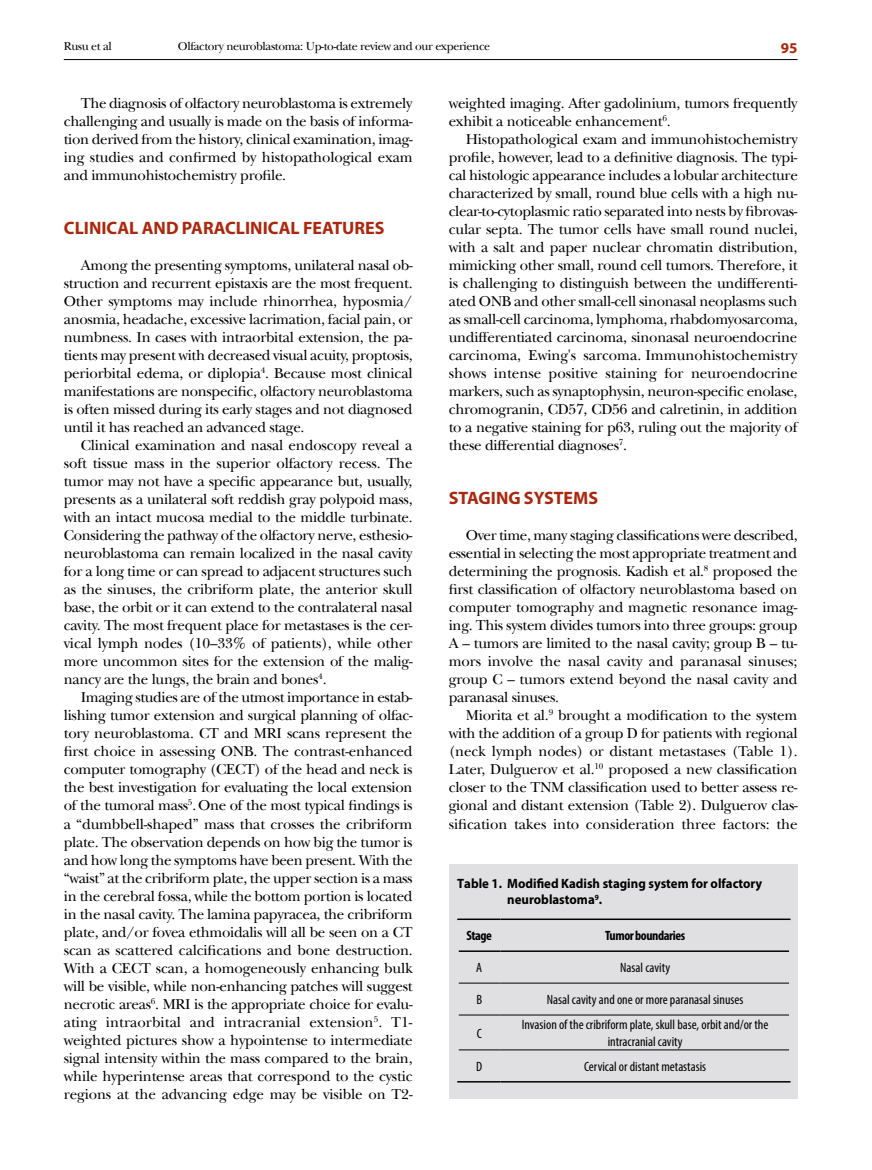
<style>
.page{position:relative;width:872px;height:1170px;background:#fff}
.page>*{position:absolute;margin:0;border:0;box-sizing:border-box;transform-origin:0 0}
.t1{font:700 18px "Myriad Pro";color:#ab270d}
.t2{font:15px/18px "Baskerville Std RO";letter-spacing:-.02em;color:#000;text-align:justify}
.t3{font:700 15px "Myriad Pro";color:#ab270d}
.t4{font:condensed 13.5px/16.2px "Myriad Pro";color:#000;text-align:center}
.t5{font:700 13.5px/16.5px "Myriad Pro";color:#000;scale:.95 1}
.t6{font:700 condensed 13.5px "Myriad Pro";letter-spacing:-.03em;color:#000}
.t7{font:12px "Baskerville Std RO";letter-spacing:-.03em;color:#000}
.s1{font-family:"Minion Pro"}
</style>
<div class="page">
<hr style="left:64px;top:59px;width:733px;height:1px;background:#000">
<div style="left:449px;top:864px;width:348px;height:234px;background:#e0e0e2"></div>
<hr style="left:459px;top:982px;width:41px;height:1px;background:#000">
<hr style="left:500px;top:982px;width:289px;height:1px;background:#000">
<hr style="left:459px;top:1014px;width:41px;height:1px;background:#000">
<hr style="left:500px;top:1014px;width:289px;height:1px;background:#000">
<hr style="left:459px;top:1049px;width:41px;height:1px;background:#000">
<hr style="left:500px;top:1049px;width:289px;height:1px;background:#000">
<hr style="left:457px;top:918px;width:43px;height:1px;background:#000">
<hr style="left:500px;top:918px;width:290px;height:1px;background:#000">
<hr style="left:459px;top:950px;width:41px;height:1px;background:#000">
<hr style="left:500px;top:950px;width:289px;height:1px;background:#000">
<hr style="left:457px;top:1080px;width:43px;height:2px;background:#000">
<hr style="left:500px;top:1080px;width:290px;height:2px;background:#000">
<p class="t7" style="left:64px;top:39px;width:50px">Rusu et al</p>
<p class="t7" style="left:178px;top:39px;width:314px">Olfactory neuroblastoma: Up-to-date review and our experience</p>
<p class="t3" style="left:781px;top:38px;width:18px">95</p>
<p class="t2" style="left:64px;top:94px;width:350px;text-indent:17px">The diagnosis of olfactory neuroblastoma is extremely challenging and usually is made on the basis of informa&shy;tion derived from the history, clinical examination, imag&shy;ing studies and confirmed by histopathological exam and immunohistochemistry profile.</p>
<p class="t1" style="left:64px;top:216px;width:322px">CLINICAL AND PARACLINICAL FEATURES</p>
<p class="t2" style="left:64px;top:256px;width:350px;text-indent:17px">Among the presenting symptoms, unilateral nasal ob&shy;struction and recurrent epistaxis are the most frequent.<br>Other symptoms may include rhinorrhea, hyposmia/ anosmia, headache, excessive lacrimation, facial pain, or numbness. In cases with intraorbital extension, the pa&shy;tients may present with decreased visual acuity, proptosis, periorbital edema, or diplopia<sup>4</sup>. Because most clinical manifestations are nonspecific, olfactory neuroblastoma is often missed during its early stages and not diagnosed until it has reached an advanced stage.</p>
<p class="t2" style="left:64px;top:436px;width:350px;text-indent:17px">Clinical examination and nasal endoscopy reveal a soft tissue mass in the superior olfactory recess. The tumor may not have a specific appearance but, usually, presents as a unilateral soft reddish gray polypoid mass, with an intact mucosa medial to the middle turbinate.<br>Considering the pathway of the olfactory nerve, esthesio&shy;neuroblastoma can remain localized in the nasal cavity for a long time or can spread to adjacent structures such as the sinuses, the cribriform plate, the anterior skull base, the orbit or it can extend to the contralateral nasal cavity. The most frequent place for metastases is the cer&shy;vical lymph nodes (10–33% of patients), while other more uncommon sites for the extension of the malig&shy;nancy are the lungs, the brain and bones<sup>4</sup>.</p>
<p class="t2" style="left:64px;top:688px;width:350px;text-indent:17px">Imaging studies are of the utmost importance in estab&shy;lishing tumor extension and surgical planning of olfac&shy;tory neuroblastoma. CT and MRI scans represent the first choice in assessing ONB. The contrast-enhanced computer tomography (CECT) of the head and neck is the best investigation for evaluating the local extension of the tumoral mass<sup>5</sup>.One of the most typical findings is a “dumbbell-shaped” mass that crosses the cribriform plate. The observation depends on how big the tumor is and how long the symptoms have been present. With the “waist” at the cribriform plate, the upper section is a mass in the cerebral fossa, while the bottom portion is located in the nasal cavity. The lamina papyracea, the cribriform plate, and/or fovea ethmoidalis will all be seen on a CT scan as scattered calcifications and bone destruction.<br>With a CECT scan, a homogeneously enhancing bulk will be visible, while non-enhancing patches will suggest necrotic areas<sup>6</sup>. MRI is the appropriate choice for evalu&shy;ating intraorbital and intracranial extension<sup>5</sup>. T1- weighted pictures show a hypointense to intermediate signal intensity within the mass compared to the brain, while hyperintense areas that correspond to the cystic regions at the advancing edge may be visible on T2-</p>
<p class="t2" style="left:449px;top:94px;width:350px">weighted imaging. After gadolinium, tumors frequently exhibit a noticeable enhancement<sup>6</sup>.</p>
<p class="t2" style="left:449px;top:130px;width:350px;text-indent:17px">Histopathological exam and immunohistochemistry profile, however, lead to a definitive diagnosis. The typi&shy;cal histologic appearance includes a lobular architecture characterized by small, round blue cells with a high nu&shy;clear-to-cytoplasmic ratio separated into nests by fibrovas&shy;cular septa. The tumor cells have small round nuclei, with a salt and paper nuclear chromatin distribution, mimicking other small, round cell tumors. Therefore, it is challenging to distinguish between the undifferenti&shy;ated ONB and other small-cell sinonasal neoplasms such as small-cell carcinoma, lymphoma, rhabdomyosarcoma, undifferentiated carcinoma, sinonasal neuroendocrine carcinoma, Ewing<span class="s1">'</span>s sarcoma. Immunohistochemistry shows intense positive staining for neuroendocrine markers, such as synaptophysin, neuron-specific enolase, chromogranin, CD57, CD56 and calretinin, in addition to a negative staining for p63, ruling out the majority of these differential diagnoses<sup>7</sup>.</p>
<p class="t1" style="left:449px;top:486px;width:151px">STAGING SYSTEMS</p>
<p class="t2" style="left:449px;top:526px;width:350px;text-indent:17px">Over time, many staging classifications were described, essential in selecting the most appropriate treatment and determining the prognosis. Kadish et al.<sup>8</sup> proposed the first classification of olfactory neuroblastoma based on computer tomography and magnetic resonance imag&shy;ing. This system divides tumors into three groups: group A – tumors are limited to the nasal cavity; group B – tu&shy;mors involve the nasal cavity and paranasal sinuses; group C – tumors extend beyond the nasal cavity and paranasal sinuses.</p>
<p class="t2" style="left:449px;top:706px;width:350px;text-indent:17px">Miorita et al.<sup>9</sup> brought a modification to the system with the addition of a group D for patients with regional (neck lymph nodes) or distant metastases (Table 1).<br>Later, Dulguerov et al.<sup>10</sup> proposed a new classification closer to the TNM classification used to better assess re&shy;gional and distant extension (Table 2). Dulguerov clas&shy;sification takes into consideration three factors: the</p>
<p class="t5" style="left:507px;top:874px;width:270px;text-indent:-50px">Table 1. Modified Kadish staging system for olfactory neuroblastoma<sup>9</sup>.</p>
<p class="t6" style="left:466px;top:927px;width:27px">Stage</p>
<p class="t6" style="left:605px;top:927px;width:82px">Tumor boundaries</p>
<p class="t4" style="left:476px;top:959px;width:7px">A</p>
<p class="t4" style="left:620px;top:959px;width:51px">Nasal cavity</p>
<p class="t4" style="left:476px;top:991px;width:7px">B</p>
<p class="t4" style="left:547px;top:991px;width:198px">Nasal cavity and one or more paranasal sinuses</p>
<p class="t4" style="left:477px;top:1024px;width:7px">C</p>
<p class="t4" style="left:522px;top:1016px;width:248px">Invasion of the cribriform plate, skull base, orbit and/or the intracranial cavity</p>
<p class="t4" style="left:476px;top:1058px;width:8px">D</p>
<p class="t4" style="left:584px;top:1058px;width:124px">Cervical or distant metastasis</p>
</div>
